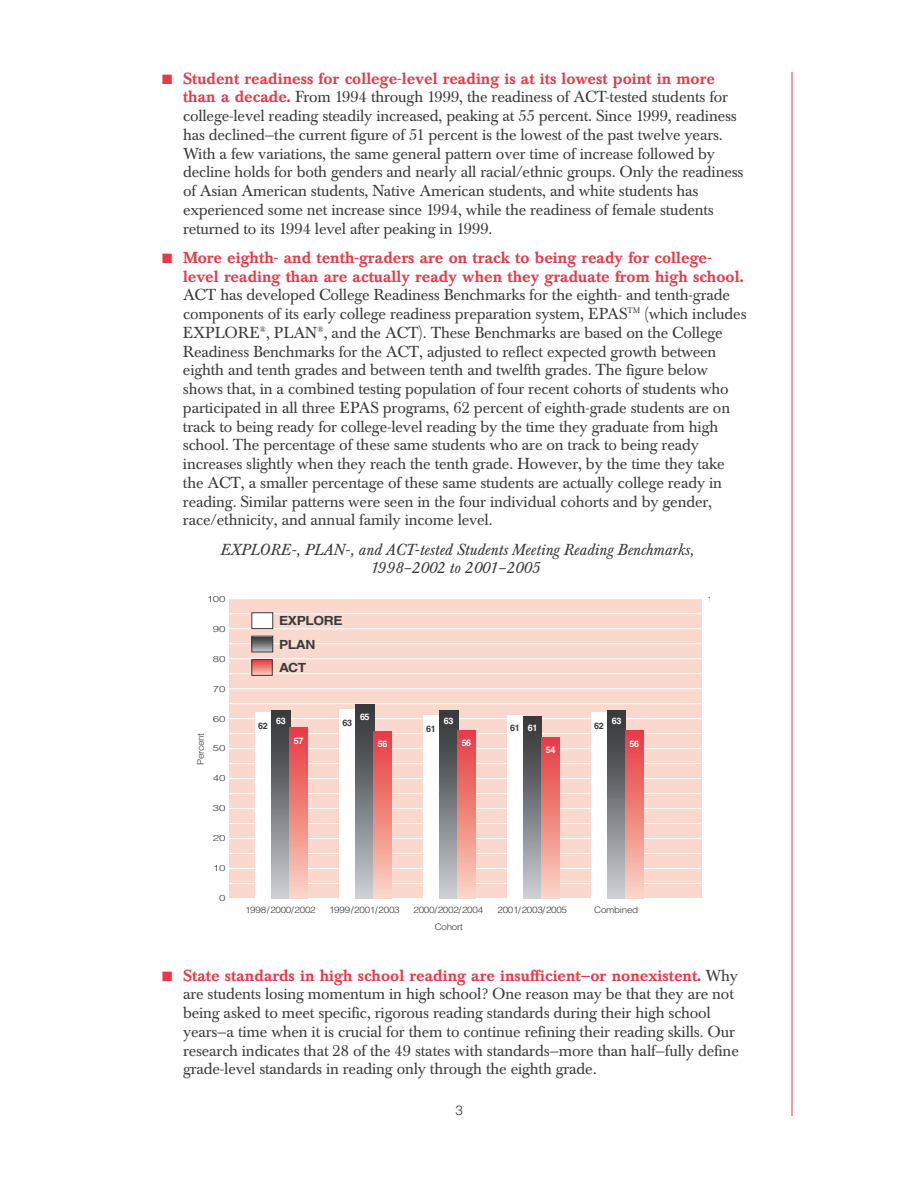
<style>
.page{position:relative;width:918px;height:1188px;background:#fff}
.page>*{position:absolute;margin:0;border:0;box-sizing:border-box;transform-origin:0 0}
.t1{font:15.75px/18.8px "Baskerville BE";letter-spacing:-.01em;color:#383a3b}
.t2{font:500 15.75px/18.8px "Baskerville BE";color:#e63a49}
.t3{font:italic 15.75px/18.8px "Baskerville BE";color:#383a3b;text-align:center}
.t4{font:300 13.5px "Helvetica";color:#383a3b}
.t5{font:700 12.6px/23.4px "Helvetica";letter-spacing:-.03em;color:#383a3b;scale:1.1 1}
.t6{font:300 9px "Helvetica";letter-spacing:-.03em;color:#383a3b;scale:1.1 1}
.t7{font:700 9px "Helvetica";letter-spacing:-.04em;color:#fff}
.t8{font:700 9px "Helvetica";letter-spacing:-.04em;color:#383a3b}
.t9{font:300 8.55px "Helvetica";letter-spacing:-.03em;color:#383a3b;scale:1.35 1}
.s1{color:#e63a49}
.s2{font-weight:500;color:#e63a49}
.s3{color:#fff}
</style>
<div class="page">
<hr style="left:792px;top:72px;width:1px;height:1044px;background:#e63a49">
<div style="left:229px;top:599px;width:473px;height:300px;background:#fad8cd"></div>
<hr style="left:229px;top:613px;width:472px;height:1px;background:#fff">
<hr style="left:229px;top:628px;width:472px;height:1px;background:#fff">
<hr style="left:229px;top:643px;width:472px;height:1px;background:#fff">
<hr style="left:229px;top:658px;width:472px;height:1px;background:#fff">
<hr style="left:229px;top:673px;width:472px;height:1px;background:#fff">
<hr style="left:229px;top:688px;width:472px;height:1px;background:#fff">
<hr style="left:229px;top:703px;width:472px;height:1px;background:#fff">
<hr style="left:229px;top:718px;width:472px;height:1px;background:#fff">
<hr style="left:229px;top:733px;width:472px;height:1px;background:#fff">
<hr style="left:229px;top:748px;width:472px;height:1px;background:#fff">
<hr style="left:229px;top:763px;width:472px;height:1px;background:#fff">
<hr style="left:229px;top:778px;width:472px;height:1px;background:#fff">
<hr style="left:229px;top:793px;width:472px;height:1px;background:#fff">
<hr style="left:229px;top:808px;width:472px;height:1px;background:#fff">
<hr style="left:229px;top:823px;width:472px;height:1px;background:#fff">
<hr style="left:229px;top:838px;width:472px;height:1px;background:#fff">
<hr style="left:229px;top:853px;width:472px;height:1px;background:#fff">
<hr style="left:229px;top:868px;width:472px;height:1px;background:#fff">
<hr style="left:229px;top:883px;width:472px;height:1px;background:#fff">
<hr style="left:229px;top:898px;width:473px;height:1px;background:#fff">
<div style="left:255px;top:713px;width:17px;height:185px;background:#fff"></div>
<div style="left:272px;top:710px;width:18px;height:188px;background:linear-gradient(to bottom,#2b2d2f,#c8cbd1)"></div>
<div style="left:290px;top:728px;width:17px;height:163px;background:linear-gradient(to bottom,#e5393f,#f9cebb)"></div>
<svg style="left:254px;top:638px;width:17px;height:12px"></svg>
<div style="left:252px;top:636px;width:21px;height:16px;border:1px solid #383a3b"></div>
<svg style="left:254px;top:661px;width:17px;height:13px"></svg>
<div style="left:252px;top:659px;width:21px;height:17px;border:1px solid #383a3b"></div>
<div style="left:252px;top:612px;width:21px;height:17px;background:#fff;border:1px solid #383a3b"></div>
<div style="left:339px;top:710px;width:17px;height:188px;background:#fff"></div>
<div style="left:356px;top:704px;width:18px;height:194px;background:linear-gradient(to bottom,#2b2e2f,#c8cbd1)"></div>
<div style="left:374px;top:731px;width:17px;height:146px;background:linear-gradient(to bottom,#e63940,#f7bfac)"></div>
<div style="left:374px;top:877px;width:17px;height:21px;background:#f9cec2"></div>
<div style="left:423px;top:716px;width:17px;height:182px;background:#fff"></div>
<div style="left:440px;top:710px;width:18px;height:188px;background:linear-gradient(to bottom,#2b2d2f,#c8cbd1)"></div>
<div style="left:458px;top:730px;width:17px;height:168px;background:linear-gradient(to bottom,#e5383d,#f9d4c1)"></div>
<div style="left:507px;top:715px;width:17px;height:183px;background:#fff"></div>
<div style="left:524px;top:715px;width:18px;height:20px;background:#3b3d3f"></div>
<div style="left:524px;top:735px;width:18px;height:163px;background:linear-gradient(to bottom,#383b3d,#cbced4)"></div>
<div style="left:542px;top:737px;width:17px;height:161px;background:linear-gradient(to bottom,#e5393d,#f9d5c2)"></div>
<div style="left:591px;top:713px;width:16px;height:185px;background:#fff"></div>
<div style="left:607px;top:710px;width:19px;height:88px;background:linear-gradient(to bottom,#333536,#6b6e72)"></div>
<div style="left:607px;top:798px;width:19px;height:100px;background:linear-gradient(to bottom,#72767b,#cdd0d5)"></div>
<div style="left:626px;top:730px;width:17px;height:168px;background:linear-gradient(to bottom,#e5383d,#f9d4c1)"></div>
<p class="t1" style="left:183px;top:71px;width:562px;text-indent:-21px"><span class="s1">■</span> <span class="s2">Student readiness for college-level reading is at its lowest point in more than a decade.</span> From 1994 through 1999, the readiness of ACT-tested students for college-level reading steadily increased, peaking at 55 percent. Since 1999, readiness has declined—the current figure of 51 percent is the lowest of the past twelve years.<br>With a few variations, the same general pattern over time of increase followed by decline holds for both genders and nearly all racial/ethnic groups. Only the readiness of Asian American students, Native American students, and white students has experienced some net increase since 1994, while the readiness of female students returned to its 1994 level after peaking in 1999.</p>
<p class="t2" style="left:183px;top:250px;width:562px;text-indent:-21px">■ More eighth- and tenth-graders are on track to being ready for college&shy;level reading than are actually ready when they graduate from high school.</p>
<p class="t1" style="left:183px;top:287px;width:565px">ACT has developed College Readiness Benchmarks for the eighth- and tenth-grade components of its early college readiness preparation system, EPAS<sup>TM</sup> (which includes EXPLORE<sup>®</sup>, PLAN<sup>®</sup>, and the ACT). These Benchmarks are based on the College Readiness Benchmarks for the ACT, adjusted to reflect expected growth between eighth and tenth grades and between tenth and twelfth grades. The figure below shows that, in a combined testing population of four recent cohorts of students who participated in all three EPAS programs, 62 percent of eighth-grade students are on track to being ready for college-level reading by the time they graduate from high school. The percentage of these same students who are on track to being ready increases slightly when they reach the tenth grade. However, by the time they take the ACT, a smaller percentage of these same students are actually college ready in reading. Similar patterns were seen in the four individual cohorts and by gender, race/ethnicity, and annual family income level.</p>
<p class="t3" style="left:220px;top:542px;width:475px">EXPLORE-, PLAN-, and ACT-tested Students Meeting Reading Benchmarks,<br>1998–2002 to 2001–2005</p>
<p class="t9" style="left:207px;top:596px;width:15px">100</p>
<p class="t9" style="left:707px;top:596px;width:6px">1</p>
<p class="t9" style="left:213px;top:626px;width:11px">90</p>
<p class="t9" style="left:213px;top:656px;width:11px">80</p>
<p class="t9" style="left:213px;top:685px;width:11px">70</p>
<p class="t9" style="left:213px;top:715px;width:11px">60</p>
<p class="t9" style="left:213px;top:745px;width:11px">50</p>
<p class="t9" style="left:213px;top:775px;width:11px">40</p>
<p class="t9" style="left:213px;top:805px;width:11px">30</p>
<p class="t9" style="left:213px;top:835px;width:11px">20</p>
<p class="t9" style="left:213px;top:865px;width:11px">10</p>
<p class="t9" style="left:219px;top:895px;width:6px">0</p>
<p class="t5" style="left:279px;top:610px;width:59px">EXPLORE<br>PLAN<br>ACT</p>
<p class="t7" style="left:360px;top:714px;width:11px">65</p>
<p class="t7" style="left:612px;top:718px;width:11px">63</p>
<p class="t7" style="left:444px;top:718px;width:11px">63</p>
<p class="t7" style="left:276px;top:718px;width:11px">63</p>
<p class="t8" style="left:343px;top:720px;width:11px">63</p>
<p class="t8" style="left:258px;top:722px;width:11px">62</p>
<p class="t8" style="left:594px;top:722px;width:11px">62</p>
<p class="t8" style="left:510px;top:725px;width:29px">61 <span class="s3">61</span></p>
<p class="t8" style="left:426px;top:726px;width:11px">61</p>
<p class="t6" style="left:197px;top:765px;width:31px;rotate:-90deg">Percent</p>
<p class="t7" style="left:294px;top:737px;width:11px">57</p>
<p class="t7" style="left:462px;top:740px;width:11px">56</p>
<p class="t7" style="left:630px;top:740px;width:11px">56</p>
<p class="t7" style="left:378px;top:740px;width:11px">56</p>
<p class="t7" style="left:546px;top:746px;width:11px">54</p>
<p class="t6" style="left:245px;top:907px;width:66px">1998/2000/2002</p>
<p class="t6" style="left:329px;top:907px;width:66px">1999/2001/2003</p>
<p class="t6" style="left:414px;top:907px;width:65px">2000/2002/2004</p>
<p class="t6" style="left:435px;top:923px;width:27px">Cohort</p>
<p class="t6" style="left:497px;top:907px;width:65px">2001/2003/2005</p>
<p class="t6" style="left:594px;top:907px;width:42px">Combined</p>
<p class="t1" style="left:183px;top:968px;width:557px;text-indent:-21px"><span class="s1">■</span> <span class="s2">State standards in high school reading are insufficient—or nonexistent.</span> Why are students losing momentum in high school? One reason may be that they are not being asked to meet specific, rigorous reading standards during their high school years—a time when it is crucial for them to continue refining their reading skills. Our research indicates that 28 of the 49 states with standards—more than half—fully define grade-level standards in reading only through the eighth grade.</p>
<p class="t4" style="left:455px;top:1105px;width:9px">3</p>
</div>
